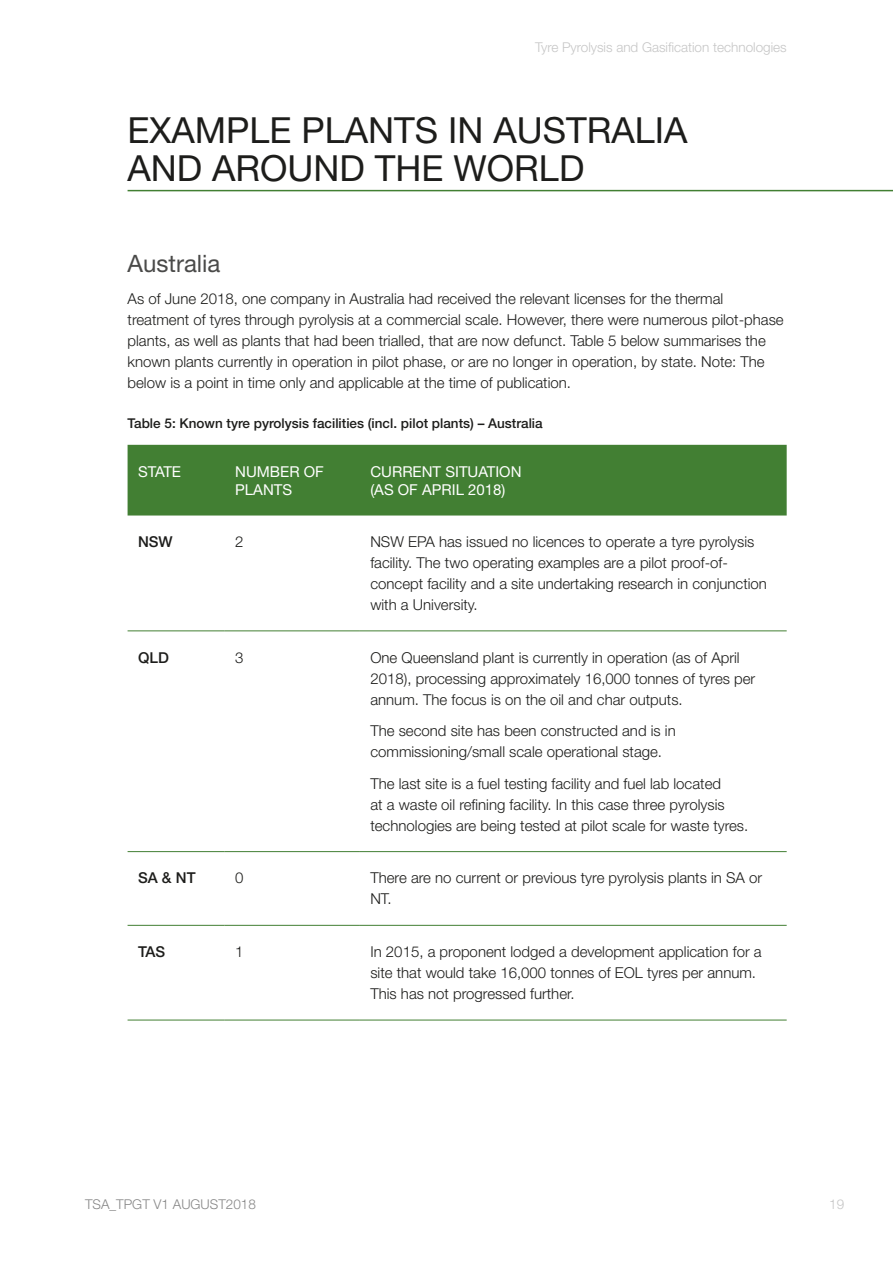
<style>
.page{position:relative;width:893px;height:1263px;background:#fff}
.page>*{position:absolute;margin:0;border:0;box-sizing:border-box;transform-origin:0 0}
.t1{font:36px/37.5px "Helvetica Neue LT Std";color:#1d1d1b}
.t2{font:24px "Helvetica Neue LT Std";color:#4a4a49}
.t3{font:300 15px/21px "Helvetica Neue LT Std";color:#1d1d1b}
.t4{font:15px/18px "Helvetica Neue LT Std";color:#fff}
.t5{font:500 15px "Helvetica Neue LT Std";color:#1d1d1b}
.t6{font:500 13.5px "Helvetica Neue LT Std";color:#1d1d1b}
.t7{font:300 13.5px "Helvetica Neue LT Std";color:#c6c6c6}
.t8{font:300 13.5px "Helvetica Neue LT Std";color:#878787}
</style>
<div class="page">
<hr style="left:128px;top:190px;width:765px;height:1px;background:#427f33">
<div style="left:128px;top:445px;width:659px;height:70px;background:#427f33"></div>
<hr style="left:128px;top:630px;width:97px;height:1px;background:#427f33">
<hr style="left:225px;top:630px;width:135px;height:1px;background:#427f33">
<hr style="left:360px;top:630px;width:427px;height:1px;background:#427f33">
<hr style="left:128px;top:851px;width:97px;height:1px;background:#427f33">
<hr style="left:225px;top:851px;width:135px;height:1px;background:#427f33">
<hr style="left:360px;top:851px;width:427px;height:1px;background:#427f33">
<hr style="left:128px;top:925px;width:97px;height:1px;background:#427f33">
<hr style="left:225px;top:925px;width:135px;height:1px;background:#427f33">
<hr style="left:360px;top:925px;width:427px;height:1px;background:#427f33">
<hr style="left:128px;top:1020px;width:97px;height:1px;background:#427f33">
<hr style="left:225px;top:1020px;width:135px;height:1px;background:#427f33">
<hr style="left:360px;top:1020px;width:427px;height:1px;background:#427f33">
<p class="t7" style="left:535px;top:39px;width:253px">Tyre Pyrolysis and Gasification technologies</p>
<h1 class="t1" style="left:128px;top:111px;width:561px">EXAMPLE PLANTS IN AUSTRALIA<br>AND AROUND THE WORLD</h1>
<h2 class="t2" style="left:128px;top:249px;width:94px">Australia</h2>
<p class="t3" style="left:128px;top:288px;width:658px">As of June 2018, one company in Australia had received the relevant licenses for the thermal treatment of tyres through pyrolysis at a commercial scale. However, there were numerous pilot-phase plants, as well as plants that had been trialled, that are now defunct. Table 5 below summarises the known plants currently in operation in pilot phase, or are no longer in operation, by state. Note: The below is a point in time only and applicable at the time of publication.</p>
<p class="t6" style="left:128px;top:415px;width:417px">Table 5: Known tyre pyrolysis facilities (incl. pilot plants) – Australia</p>
<p class="t4" style="left:138px;top:462px;width:45px">STATE</p>
<p class="t4" style="left:235px;top:462px;width:90px">NUMBER OF<br>PLANTS</p>
<p class="t4" style="left:370px;top:462px;width:153px">CURRENT SITUATION (AS OF APRIL 2018)</p>
<p class="t5" style="left:138px;top:533px;width:36px">NSW</p>
<p class="t3" style="left:235px;top:531px;width:10px">2</p>
<p class="t3" style="left:370px;top:531px;width:398px">NSW EPA has issued no licences to operate a tyre pyrolysis facility. The two operating examples are a pilot proof-of&shy;concept facility and a site undertaking research in conjunction with a University.</p>
<p class="t5" style="left:138px;top:648px;width:32px">QLD</p>
<p class="t3" style="left:235px;top:646px;width:10px">3</p>
<p class="t3" style="left:370px;top:646px;width:386px">One Queensland plant is currently in operation (as of April<br>2018), processing approximately 16,000 tonnes of tyres per annum. The focus is on the oil and char outputs.</p>
<p class="t3" style="left:370px;top:720px;width:307px">The second site has been constructed and is in commissioning/small scale operational stage.</p>
<p class="t3" style="left:370px;top:772px;width:379px">The last site is a fuel testing facility and fuel lab located<br>at a waste oil refining facility. In this case three pyrolysis technologies are being tested at pilot scale for waste tyres.</p>
<p class="t5" style="left:138px;top:869px;width:59px">SA &amp; NT</p>
<p class="t3" style="left:235px;top:867px;width:10px">0</p>
<p class="t3" style="left:370px;top:867px;width:393px">There are no current or previous tyre pyrolysis plants in SA or<br>NT.</p>
<p class="t5" style="left:138px;top:943px;width:29px">TAS</p>
<p class="t3" style="left:235px;top:941px;width:10px">1</p>
<p class="t3" style="left:370px;top:941px;width:393px">In 2015, a proponent lodged a development application for a site that would take 16,000 tonnes of EOL tyres per annum.<br>This has not progressed further.</p>
<p class="t8" style="left:85px;top:1196px;width:172px">TSA_TPGT V1 AUGUST2018</p>
<p class="t7" style="left:829px;top:1196px;width:17px">19</p>
</div>
